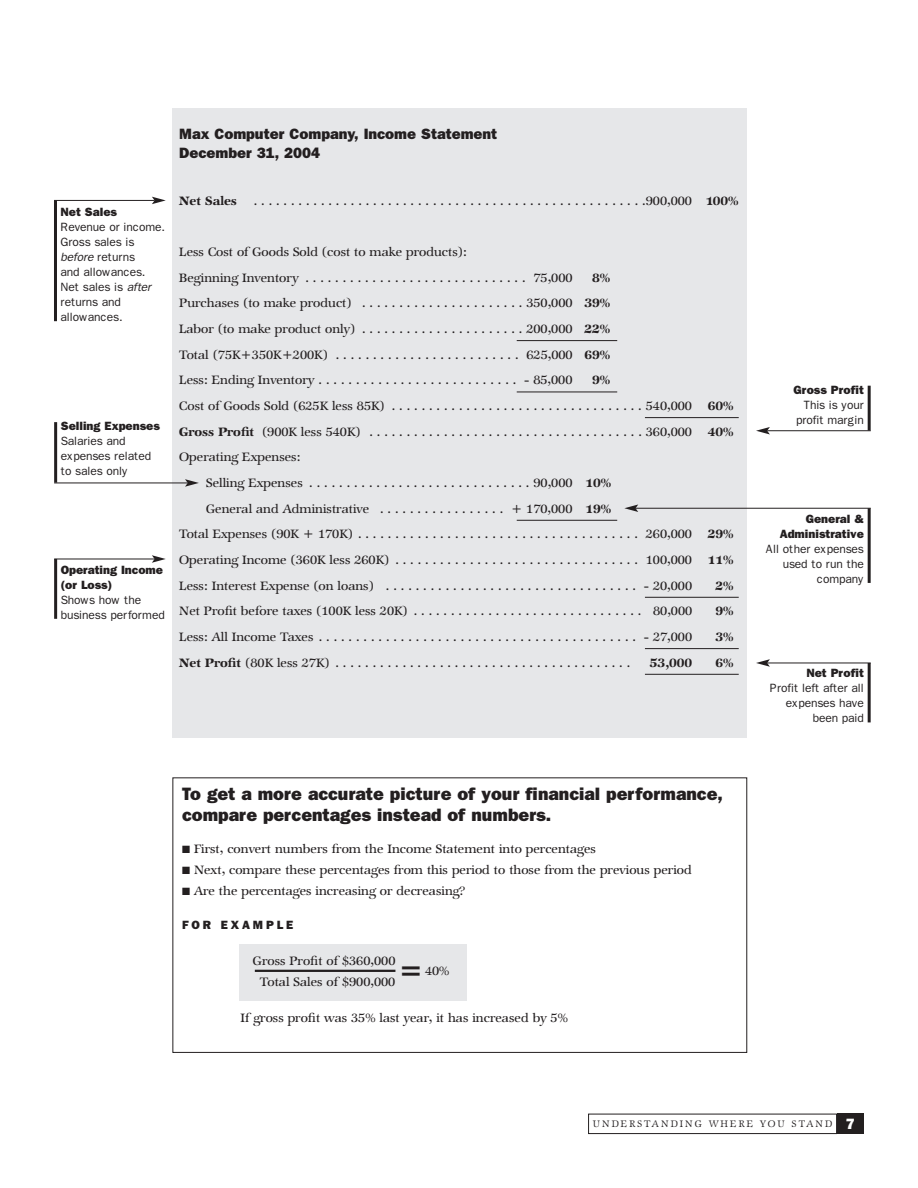
<style>
.page{position:relative;width:918px;height:1188px;background:#fff}
.page>*{position:absolute;margin:0;border:0;box-sizing:border-box;transform-origin:0 0}
.t1{font:600 30px "Zapf Internatl IT Cby BT";color:#231f20}
.t2{font:800 18px/21.6px "Franklin Gothic";color:#231f20}
.t3{font:800 15px/19.5px "Franklin Gothic";color:#231f20}
.t4{font:500 13.5px/25.7px "Zapf Internatl IT Cby BT";color:#231f20}
.t5{font:600 13.5px "Zapf Internatl IT Cby BT";color:#231f20}
.t6{font:12px/15px "Franklin Gothic";letter-spacing:-.01em;color:#231f20;text-align:right}
.t7{font:800 12px/15px "Franklin Gothic";color:#231f20;text-align:right}
.t8{font:800 12px "Franklin Gothic";letter-spacing:.24em;color:#231f20}
.t9{font:300 10.5px "Zapf Internatl IT Cby BT";letter-spacing:.2em;color:#231f20}
.s1{font-style:italic}
.s2{font-weight:600}
.s3{font-family:"Franklin Gothic";font-weight:800;font-size:15px;color:#fff}
</style>
<div class="page">
<div style="left:240px;top:944px;width:227px;height:56px;background:#e6e7e9"></div>
<div style="left:172px;top:777px;width:575px;height:276px;border:1px solid #231f20"></div>
<div style="left:172px;top:108px;width:575px;height:629px;background:#e6e7e9"></div>
<div style="left:837px;top:1114px;width:27px;height:20px;background:#231f20"></div>
<div style="left:588px;top:1114px;width:249px;height:20px;border:1px solid #231f20"></div>
<hr style="left:54px;top:559px;width:3px;height:60px;background:#231f20">
<hr style="left:868px;top:663px;width:3px;height:59px;background:#231f20">
<hr style="left:54px;top:559px;width:100px;height:1px;background:#231f20">
<svg style="left:152px;top:555px;width:14px;height:8px"></svg>
<hr style="left:54px;top:422px;width:3px;height:61px;background:#231f20">
<hr style="left:54px;top:483px;width:134px;height:1px;background:#231f20">
<svg style="left:185px;top:479px;width:14px;height:8px"></svg>
<hr style="left:767px;top:663px;width:104px;height:1px;background:#231f20">
<svg style="left:756px;top:659px;width:14px;height:8px"></svg>
<hr style="left:868px;top:508px;width:3px;height:75px;background:#231f20">
<hr style="left:636px;top:508px;width:235px;height:1px;background:#231f20">
<svg style="left:624px;top:504px;width:14px;height:8px"></svg>
<hr style="left:517px;top:340px;width:100px;height:1px;background:#231f20">
<hr style="left:517px;top:392px;width:100px;height:1px;background:#231f20">
<hr style="left:645px;top:417px;width:94px;height:1px;background:#231f20">
<hr style="left:517px;top:520px;width:100px;height:1px;background:#231f20">
<hr style="left:645px;top:597px;width:94px;height:1px;background:#231f20">
<hr style="left:645px;top:648px;width:94px;height:1px;background:#231f20">
<hr style="left:645px;top:674px;width:94px;height:1px;background:#231f20">
<hr style="left:868px;top:386px;width:3px;height:45px;background:#231f20">
<hr style="left:767px;top:430px;width:104px;height:1px;background:#231f20">
<svg style="left:756px;top:427px;width:14px;height:7px"></svg>
<hr style="left:255px;top:970px;width:140px;height:2px;background:#231f20">
<hr style="left:54px;top:200px;width:3px;height:121px;background:#231f20">
<hr style="left:54px;top:200px;width:100px;height:1px;background:#231f20">
<svg style="left:152px;top:197px;width:14px;height:7px"></svg>
<p class="t7" style="left:61px;top:205px;width:58px">Net Sales</p>
<p class="t6" style="left:61px;top:221px;width:106px;text-align:left">Revenue or income.<br>Gross sales is <span class="s1">before</span> returns<br>and allowances.<br>Net sales is <span class="s1">after </span>returns and allowances.</p>
<p class="t7" style="left:61px;top:420px;width:101px">Selling Expenses</p>
<p class="t6" style="left:61px;top:435px;width:92px;text-align:left">Salaries and expenses related to sales only</p>
<p class="t7" style="left:61px;top:563px;width:104px;text-align:left">Operating Income (or Loss)</p>
<p class="t6" style="left:61px;top:593px;width:106px;text-align:left">Shows how the business performed</p>
<p class="t3" style="left:179px;top:125px;width:320px">Max Computer Company, Income Statement<br>December 31, 2004</p>
<p class="t4" style="left:179px;top:189px;width:561px"><span class="s2">Net Sales</span> . . . . . . . . . . . . . . . . . . . . . . . . . . . . . . . . . . . . . . . . . . . . . . . . . . . . .900,000 <span class="s2">100%</span></p>
<p class="t4" style="left:179px;top:240px;width:395px">Less Cost of Goods Sold (cost to make products):<br>Beginning Inventory . . . . . . . . . . . . . . . . . . . . . . . . . . . . . . 75,000</p>
<p class="t4" style="left:179px;top:266px;width:433px;text-align:justify;text-indent:413px"><span class="s2">8% </span>Purchases (to make product) . . . . . . . . . . . . . . . . . . . . . . 350,000 <span class="s2">39% </span>Labor (to make product only) . . . . . . . . . . . . . . . . . . . . . . 200,000 <span class="s2">22% </span>Total (75K+350K+200K) . . . . . . . . . . . . . . . . . . . . . . . . . 625,000 <span class="s2">69% </span>Less: Ending Inventory . . . . . . . . . . . . . . . . . . . . . . . . . . . - 85,000</p>
<p class="t5" style="left:592px;top:372px;width:20px">9%</p>
<p class="t4" style="left:179px;top:394px;width:556px">Cost of Goods Sold (625K less 85K) . . . . . . . . . . . . . . . . . . . . . . . . . . . . . . . . . . 540,000 <span class="s2">60%</span></p>
<p class="t4" style="left:179px;top:420px;width:556px"><span class="s2">Gross Profit</span> (900K less 540K) . . . . . . . . . . . . . . . . . . . . . . . . . . . . . . . . . . . . . 360,000 <span class="s2">40%</span></p>
<p class="t4" style="left:179px;top:446px;width:123px">Operating Expenses:</p>
<p class="t4" style="left:206px;top:471px;width:406px">Selling Expenses . . . . . . . . . . . . . . . . . . . . . . . . . . . . . . 90,000 <span class="s2">10%</span></p>
<p class="t4" style="left:206px;top:497px;width:406px">General and Administrative . . . . . . . . . . . . . . . . . + 170,000 <span class="s2">19%</span></p>
<p class="t4" style="left:179px;top:523px;width:556px">Total Expenses (90K + 170K) . . . . . . . . . . . . . . . . . . . . . . . . . . . . . . . . . . . . . . 260,000 <span class="s2">29%</span></p>
<p class="t4" style="left:179px;top:548px;width:556px">Operating Income (360K less 260K) . . . . . . . . . . . . . . . . . . . . . . . . . . . . . . . . . 100,000 <span class="s2">11%</span></p>
<p class="t4" style="left:179px;top:574px;width:514px">Less: Interest Expense (on loans) . . . . . . . . . . . . . . . . . . . . . . . . . . . . . . . . . . - 20,000</p>
<p class="t5" style="left:715px;top:577px;width:20px">2%</p>
<p class="t4" style="left:179px;top:600px;width:515px">Net Profit before taxes (100K less 20K) . . . . . . . . . . . . . . . . . . . . . . . . . . . . . . . 80,000</p>
<p class="t5" style="left:715px;top:603px;width:20px">9%</p>
<p class="t4" style="left:179px;top:625px;width:514px">Less: All Income Taxes . . . . . . . . . . . . . . . . . . . . . . . . . . . . . . . . . . . . . . . . . . . - 27,000</p>
<p class="t5" style="left:715px;top:628px;width:20px">3%</p>
<p class="t4" style="left:179px;top:651px;width:453px"><span class="s2">Net Profit</span> (80K less 27K) . . . . . . . . . . . . . . . . . . . . . . . . . . . . . . . . . . . . . . . .</p>
<p class="t5" style="left:650px;top:654px;width:44px">53,000</p>
<p class="t5" style="left:715px;top:654px;width:20px">6%</p>
<h2 class="t2" style="left:182px;top:784px;width:542px">To get a more accurate picture of your financial performance, compare percentages instead of numbers.</h2>
<p class="t4" style="left:182px;top:837px;width:415px">■ First, convert numbers from the Income Statement into percentages</p>
<p class="t4" style="left:182px;top:858px;width:511px">■ Next, compare these percentages from this period to those from the previous period</p>
<p class="t4" style="left:182px;top:879px;width:285px">■ Are the percentages increasing or decreasing?</p>
<p class="t8" style="left:182px;top:921px;width:113px">FOR EXAMPLE</p>
<p class="t4" style="left:253px;top:951px;width:144px;line-height:21px;text-align:center">Gross Profit of $360,000<br>Total Sales of $900,000</p>
<h1 class="t1" style="left:398px;top:952px;width:26px">=</h1>
<p class="t4" style="left:425px;top:959px;width:26px">40%</p>
<p class="t4" style="left:241px;top:1007px;width:329px">If gross profit was 35% last year, it has increased by 5%</p>
<p class="t7" style="left:794px;top:383px;width:72px">Gross Profit</p>
<p class="t6" style="left:796px;top:398px;width:69px">This is your profit margin</p>
<p class="t7" style="left:780px;top:512px;width:86px">General &amp;<br>Administrative</p>
<p class="t6" style="left:766px;top:542px;width:100px">All other expenses used to run the company</p>
<p class="t7" style="left:806px;top:667px;width:59px">Net Profit</p>
<p class="t6" style="left:770px;top:682px;width:96px">Profit left after all expenses have been paid</p>
<p class="t9" style="left:593px;top:1119px;width:264px">UNDERSTANDING WHERE YOU STAND <span class="s3">7</span></p>
</div>
